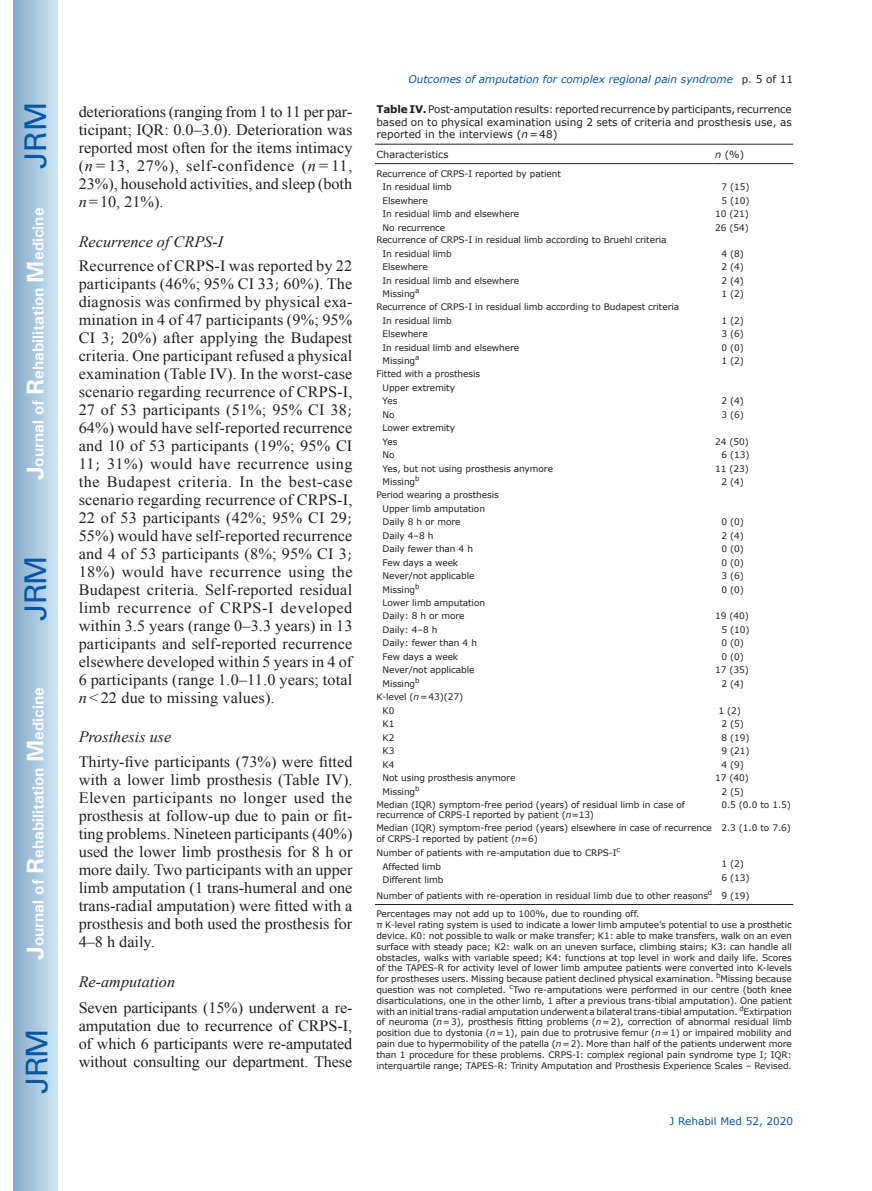
<style>
.page{position:relative;width:872px;height:1191px;background:#fff}
.page>*{position:absolute;margin:0;border:0;box-sizing:border-box;transform-origin:0 0}
.t1{font:30px "Univers";letter-spacing:-.03em;color:#0157a8}
.t2{font:15.75px/18px "Times New Roman";color:#231f20;text-align:justify}
.t3{font:700 15.75px "Univers";color:#fff}
.t4{font:italic 15.75px "Times New Roman";color:#231f20}
.t5{font:10.5px/12.6px "Verdana";color:#231f20;text-align:justify}
.t6{font:italic 10.5px "Verdana";color:#0157a8}
.t7{font:10.5px "Verdana";color:#0157a8}
.t8{font:9.75px "Verdana";color:#231f20}
.t9{font:9px/13.5px "Verdana";letter-spacing:-.01em;color:#231f20}
.s1{font-size:24px}
.s2{font-style:italic}
.s3{font-family:"Verdana";font-size:11.7px}
.s4{font-style:normal;color:#231f20}
.s5{font-weight:700}
.s6{font-family:"Arial"}
</style>
<div class="page">
<div style="left:14px;top:0;width:43px;height:1191px;background:linear-gradient(to right,#88acca,#cbe5f2)"></div>
<hr style="left:375px;top:144px;width:338px;height:1px;background:#231f20">
<hr style="left:713px;top:144px;width:80px;height:1px;background:#231f20">
<hr style="left:375px;top:163px;width:338px;height:1px;background:#231f20">
<hr style="left:713px;top:163px;width:80px;height:1px;background:#231f20">
<hr style="left:375px;top:904px;width:338px;height:1px;background:#231f20">
<hr style="left:713px;top:904px;width:80px;height:1px;background:#231f20">
<h1 class="t1" style="left:18px;top:169px;width:68px;rotate:-90deg">JRM</h1>
<h2 class="t3" style="left:28px;top:480px;width:274px;rotate:-90deg"><span class="s1">J</span>ournal of <span class="s1">R</span>ehabilitation <span class="s1">M</span>edicine</h2>
<h1 class="t1" style="left:18px;top:620px;width:67px;rotate:-90deg">JRM</h1>
<h2 class="t3" style="left:28px;top:959px;width:274px;rotate:-90deg"><span class="s1">J</span>ournal of <span class="s1">R</span>ehabilitation <span class="s1">M</span>edicine</h2>
<h1 class="t1" style="left:19px;top:1093px;width:67px;rotate:-90deg">JRM</h1>
<h2 class="t2" style="left:79px;top:103px;width:275px">deteriorations (ranging from 1 to 11 per par&shy;ticipant; IQR: 0.0–3.0). Deterioration was reported most often for the items intimacy (<span class="s2">n</span> = 13, 27%), self-confidence (<span class="s2">n</span> = 11, 23%), household activities, and sleep (both <span class="s2">n</span>=10, 21%).</h2>
<h2 class="t4" style="left:79px;top:231px;width:146px">Recurrence of CRPS-I</h2>
<p class="t2" style="left:79px;top:257px;width:275px">Recurrence of CRPS-I was reported by 22 participants (46%; 95% CI 33<span class="s3">;</span> 60%). The diagnosis was confirmed by physical exa&shy;mination in 4 of 47 participants (9%; 95% CI 3<span class="s3">;</span> 20%) after applying the Budapest criteria. One participant refused a physical examination (Table IV). In the worst-case scenario regarding recurrence of CRPS-I, 27 of 53 participants (51%; 95% CI 38<span class="s3">; </span>64%) would have self-reported recurrence and 10 of 53 participants (19%; 95% CI 11<span class="s3">;</span> 31%) would have recurrence using the Budapest criteria. In the best-case scenario regarding recurrence of CRPS-I, 22 of 53 participants (42%; 95% CI 29<span class="s3">; </span>55%) would have self-reported recurrence and 4 of 53 participants (8%; 95% CI 3<span class="s3">; </span>18%) would have recurrence using the Budapest criteria. Self-reported residual limb recurrence of CRPS-I developed within 3.5 years (range 0–3.3 years) in 13 participants and self-reported recurrence elsewhere developed within 5 years in 4 of 6 participants (range 1.0–11.0 years; total <span class="s2">n</span> &lt; 22 due to missing values).</p>
<h2 class="t4" style="left:79px;top:725px;width:94px">Prosthesis use</h2>
<p class="t2" style="left:79px;top:753px;width:275px">Thirty-five participants (73%) were fitted with a lower limb prosthesis (Table IV).<br>Eleven participants no longer used the prosthesis at follow-up due to pain or fit&shy;ting problems. Nineteen participants (40%) used the lower limb prosthesis for 8 h or more daily. Two participants with an upper limb amputation (1 trans-humeral and one trans-radial amputation) were fitted with a prosthesis and both used the prosthesis for 4–8 h daily.</p>
<h2 class="t4" style="left:79px;top:971px;width:98px">Re-amputation</h2>
<h2 class="t2" style="left:79px;top:998px;width:275px">Seven participants (15%) underwent a re&shy;amputation due to recurrence of CRPS-I, of which 6 participants were re-amputated without consulting our department. These</h2>
<p class="t6" style="left:408px;top:72px;width:386px">Outcomes of amputation for complex regional pain syndrome <span class="s4">p. 5 of 11</span></p>
<p class="t5" style="left:376px;top:103px;width:417px"><span class="s5">Table IV.</span> Post-amputation results: reported recurrence by participants, recurrence based on to physical examination using 2 sets of criteria and prosthesis use, as reported in the interviews (<span class="s2">n</span>=48)</p>
<p class="t8" style="left:376px;top:148px;width:74px">Characteristics</p>
<p class="t8" style="left:715px;top:148px;width:30px"><span class="s2">n</span> (%)</p>
<p class="t9" style="left:382px;top:167px;width:180px;text-indent:-6px">Recurrence of CRPS-I reported by patient<br>In residual limb<br>Elsewhere<br>In residual limb and elsewhere<br>No recurrence</p>
<p class="t9" style="left:715px;top:180px;width:36px;text-align:right">7 (15)<br>5 (10)<br>10 (21)<br>26 (54)</p>
<p class="t9" style="left:382px;top:233px;width:285px;text-indent:-6px">Recurrence of CRPS-I in residual limb according to Bruehl criteria<br>In residual limb<br>Elsewhere<br>In residual limb and elsewhere<br>Missing<sup>a</sup></p>
<p class="t9" style="left:382px;top:300px;width:298px;text-indent:-6px">Recurrence of CRPS-I in residual limb according to Budapest criteria<br>In residual limb<br>Elsewhere<br>In residual limb and elsewhere<br>Missing<sup>a</sup></p>
<p class="t9" style="left:382px;top:367px;width:172px;text-indent:-6px">Fitted with a prosthesis<br>Upper extremity<br>Yes<br>No<br>Lower extremity<br>Yes<br>No<br>Yes, but not using prosthesis anymore<br>Missing<sup>b</sup></p>
<p class="t9" style="left:382px;top:488px;width:118px;text-indent:-6px">Period wearing a prosthesis<br>Upper limb amputation<br>Daily 8 h or more<br>Daily 4–8 h<br>Daily fewer than 4 h<br>Few days a week<br>Never/not applicable<br>Missing<sup>b</sup></p>
<p class="t9" style="left:382px;top:595px;width:104px">Lower limb amputation</p>
<p class="t9" style="left:382px;top:609px;width:83px">Daily: 8 h or more</p>
<p class="t9" style="left:382px;top:622px;width:56px">Daily: 4–8 h</p>
<p class="t9" style="left:382px;top:636px;width:96px">Daily: fewer than 4 h</p>
<p class="t9" style="left:382px;top:649px;width:77px">Few days a week</p>
<p class="t9" style="left:382px;top:663px;width:93px">Never/not applicable</p>
<p class="t9" style="left:382px;top:676px;width:38px">Missing<sup>b</sup></p>
<p class="t9" style="left:376px;top:690px;width:88px">K-level (<span class="s2">n</span>=43)(27)</p>
<p class="t9" style="left:382px;top:703px;width:13px">K0</p>
<p class="t9" style="left:382px;top:717px;width:13px">K1</p>
<p class="t9" style="left:382px;top:730px;width:13px">K2</p>
<p class="t9" style="left:382px;top:744px;width:13px">K3</p>
<p class="t9" style="left:382px;top:757px;width:13px">K4</p>
<p class="t9" style="left:382px;top:771px;width:134px">Not using prosthesis anymore</p>
<p class="t9" style="left:382px;top:784px;width:38px">Missing<sup>b</sup></p>
<p class="t9" style="left:721px;top:247px;width:24px;text-align:justify">4 (8)<br>2 (4)<br>2 (4)<br>1 (2)</p>
<p class="t9" style="left:721px;top:314px;width:24px;text-align:justify">1 (2)<br>3 (6)<br>0 (0)<br>1 (2)</p>
<p class="t9" style="left:721px;top:394px;width:24px">2 (4)<br>3 (6)</p>
<p class="t9" style="left:715px;top:435px;width:35px">24 (50)</p>
<p class="t9" style="left:721px;top:448px;width:30px">6 (13)</p>
<p class="t9" style="left:715px;top:462px;width:35px">11 (23)</p>
<p class="t9" style="left:721px;top:475px;width:24px">2 (4)</p>
<p class="t9" style="left:721px;top:515px;width:24px;text-align:justify">0 (0)<br>2 (4)<br>0 (0)<br>0 (0)<br>3 (6)<br>0 (0)</p>
<p class="t9" style="left:715px;top:609px;width:35px">19 (40)</p>
<p class="t9" style="left:721px;top:622px;width:30px">5 (10)</p>
<p class="t9" style="left:721px;top:636px;width:24px">0 (0)</p>
<p class="t9" style="left:721px;top:649px;width:24px">0 (0)</p>
<p class="t9" style="left:715px;top:663px;width:35px">17 (35)</p>
<p class="t9" style="left:721px;top:676px;width:24px">2 (4)</p>
<p class="t9" style="left:718px;top:703px;width:24px">1 (2)</p>
<p class="t9" style="left:721px;top:717px;width:24px">2 (5)</p>
<p class="t9" style="left:721px;top:730px;width:30px">8 (19)</p>
<p class="t9" style="left:721px;top:744px;width:30px">9 (21)</p>
<p class="t9" style="left:721px;top:757px;width:24px">4 (9)</p>
<p class="t9" style="left:715px;top:771px;width:35px">17 (40)</p>
<p class="t9" style="left:721px;top:784px;width:24px">2 (5)</p>
<p class="t9" style="left:376px;top:799px;width:310px;line-height:10.8px">Median (IQR) symptom-free period (years) of residual limb in case of recurrence of CRPS-I reported by patient (<span class="s2">n</span>=13)</p>
<p class="t9" style="left:721px;top:797px;width:71px">0.5 (0.0 to 1.5)</p>
<p class="t9" style="left:376px;top:822px;width:337px;line-height:10.8px">Median (IQR) symptom-free period (years) elsewhere in case of recurrence of CRPS-I reported by patient (<span class="s2">n</span>=6)</p>
<p class="t9" style="left:721px;top:821px;width:71px">2.3 (1.0 to 7.6)</p>
<p class="t9" style="left:382px;top:845px;width:239px;text-indent:-6px">Number of patients with re-amputation due to CRPS-I<sup>c<br></sup>Affected limb<br>Different limb</p>
<p class="t9" style="left:721px;top:857px;width:30px">1 (2)<br>6 (13)</p>
<p class="t9" style="left:376px;top:886px;width:374px;line-height:18.9px">Number of patients with re-operation in residual limb due to other reasons<sup>d</sup> 9 (19)<br>Percentages may not add up to 100%, due to rounding off.</p>
<p class="t9" style="left:376px;top:919px;width:417px;line-height:10.8px;text-align:justify"><span class="s6">π</span> K-level rating system is used to indicate a lower limb amputee’s potential to use a prosthetic device. K0: not possible to walk or make transfer; K1: able to make transfers, walk on an even surface with steady pace; K2: walk on an uneven surface, climbing stairs; K3: can handle all obstacles, walks with variable speed; K4: functions at top level in work and daily life. Scores of the TAPES-R for activity level of lower limb amputee patients were converted into K-levels for prostheses users. Missing because patient declined physical examination. <sup>b</sup>Missing because question was not completed. <sup>c</sup>Two re-amputations were performed in our centre (both knee disarticulations, one in the other limb, 1 after a previous trans-tibial amputation). One patient with an initial trans-radial amputation underwent a bilateral trans-tibial amputation. <sup>d</sup>Extirpation of neuroma (<span class="s2">n</span>=3), prosthesis fitting problems (<span class="s2">n</span>=2), correction of abnormal residual limb position due to dystonia (<span class="s2">n</span>=1), pain due to protrusive femur (<span class="s2">n</span>=1) or impaired mobility and pain due to hypermobility of the patella (<span class="s2">n</span>=2). More than half of the patients underwent more than 1 procedure for these problems. CRPS-I: complex regional pain syndrome type I; IQR: interquartile range; TAPES-R: Trinity Amputation and Prosthesis Experience Scales – Revised.</p>
<p class="t7" style="left:669px;top:1114px;width:125px">J Rehabil Med 52, 2020</p>
</div>
